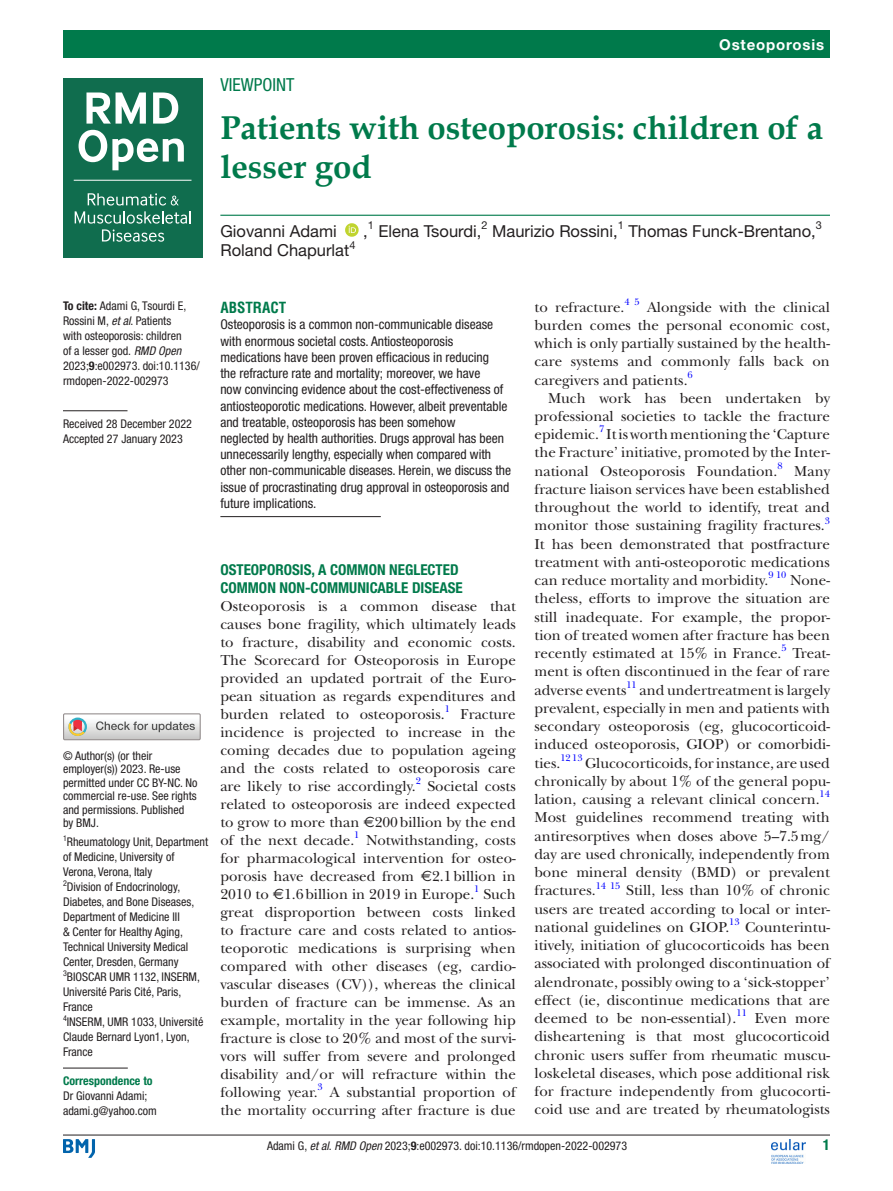
<style>
.page{position:relative;width:893px;height:1191px;background:#fff}
.page>*{position:absolute;margin:0;border:0;box-sizing:border-box;transform-origin:0 0}
.t1{font:700 33px/39px "Book Antiqua";color:#007a4b}
.t2{font:condensed 18px "Helvetica Neue LT Std";color:#007a4b}
.t3{font:16.5px "Helvetica Neue LT Std";color:#231f20}
.t4{font:15px/18.3px "New Baskerville";color:#231f20;text-align:justify}
.t5{font:700 condensed 15px/18px "Helvetica Neue LT Std";color:#007a4b}
.t6{font:700 15px "Helvetica Neue LT Std";letter-spacing:.055em;color:#fff}
.t7{font:700 condensed 15px "Helvetica";color:#007a4b}
.t8{font:condensed 13.5px/16.2px "Helvetica Neue LT Std";color:#231f20}
.t9{font:condensed 12px/15px "Helvetica Neue LT Std";color:#231f20}
.t10{font:700 condensed 12px "Helvetica Neue LT Std";color:#007a4b}
.t11{font:10.95px "Helvetica Neue LT Std";color:#231f20}
.t12{font:9.9px "New Baskerville";color:#00f}
.t13{font:condensed 7.95px "Helvetica Neue LT Std";color:#231f20}
.s1{font-weight:700}
.s2{font-style:italic}
</style>
<div class="page">
<hr style="left:63px;top:1134px;width:767px;height:1px;background:#231f20">
<img style="left:771px;top:1139px;width:35px;height:24px">
<svg style="left:63px;top:1139px;width:32px;height:18px"></svg>
<hr style="left:220px;top:215px;width:610px;height:1px;background:#007a4b">
<svg style="left:345px;top:223px;width:14px;height:14px"></svg>
<hr style="left:63px;top:410px;width:65px;height:1px;background:#231f20">
<hr style="left:63px;top:1067px;width:65px;height:1px;background:#231f20">
<div style="left:63px;top:713px;width:138px;height:27px;border:1px solid #969090"></div>
<svg style="left:64px;top:714px;width:136px;height:25px"></svg>
<div style="left:63px;top:78px;width:139px;height:179px;background:#106d4e"></div>
<svg style="left:86px;top:92px;width:60px;height:32px"></svg>
<svg style="left:153px;top:92px;width:25px;height:32px"></svg>
<svg style="left:79px;top:130px;width:105px;height:40px"></svg>
<hr style="left:74px;top:180px;width:117px;height:1px;background:#fff">
<svg style="left:88px;top:193px;width:91px;height:12px"></svg>
<svg style="left:75px;top:211px;width:116px;height:31px"></svg>
<div style="left:63px;top:31px;width:767px;height:27px;background:#007a4b"></div>
<hr style="left:220px;top:516px;width:161px;height:1px;background:#231f20">
<p class="t6" style="left:719px;top:35px;width:107px">Osteoporosis</p>
<p class="t2" style="left:220px;top:74px;width:75px">VIEWPOINT</p>
<h1 class="t1" style="left:220px;top:108px;width:605px">Patients with osteoporosis: children of a lesser god</h1>
<p class="t3" style="left:220px;top:221px;width:118px">Giovanni Adami</p>
<p class="t3" style="left:363px;top:221px;width:460px">,<sup>1</sup> Elena Tsourdi,<sup>2</sup> Maurizio Rossini,<sup>1</sup> Thomas Funck-Brentano,<sup>3</sup></p>
<p class="t3" style="left:220px;top:240px;width:130px">Roland Chapurlat</p>
<p class="t11" style="left:349px;top:238px;width:8px">4</p>
<p class="t9" style="left:63px;top:298px;width:138px"><span class="s1">To cite:</span> Adami G, Tsourdi E,<br>Rossini M, <span class="s2">et al</span>. Patients<br>with osteoporosis: children<br>of a lesser god. <span class="s2">RMD Open<br></span>2023;<span class="s1">9</span>:e002973. doi:10.1136/ rmdopen-2022-002973</p>
<p class="t9" style="left:63px;top:416px;width:130px">Received 28 December 2022<br>Accepted 27 January 2023</p>
<p class="t9" style="left:63px;top:748px;width:136px;line-height:13.5px">© Author(s) (or their employer(s)) 2023. Re-use permitted under CC BY-NC. No commercial re-use. See rights and permissions. Published by BMJ.</p>
<p class="t13" style="left:63px;top:833px;width:5px">1</p>
<p class="t9" style="left:63px;top:834px;width:147px;text-indent:4px">Rheumatology Unit, Department of Medicine, University of<br>Verona, Verona, Italy</p>
<p class="t13" style="left:63px;top:878px;width:5px">2</p>
<p class="t9" style="left:63px;top:879px;width:133px;text-indent:4px">Division of Endocrinology,<br>Diabetes, and Bone Diseases,<br>Department of Medicine III<br>&amp; Center for Healthy Aging,<br>Technical University Medical<br>Center, Dresden, Germany</p>
<p class="t13" style="left:63px;top:968px;width:5px">3</p>
<p class="t9" style="left:63px;top:969px;width:138px;text-indent:4px">BIOSCAR UMR 1132, INSERM,<br>Université Paris Cité, Paris,<br>France</p>
<p class="t13" style="left:63px;top:1013px;width:5px">4</p>
<p class="t9" style="left:63px;top:1014px;width:142px;text-indent:4px">INSERM, UMR 1033, Université<br>Claude Bernard Lyon1, Lyon,<br>France</p>
<p class="t10" style="left:63px;top:1073px;width:91px">Correspondence to</p>
<p class="t9" style="left:63px;top:1088px;width:95px">Dr Giovanni Adami; adami.g@yahoo.com</p>
<p class="t7" style="left:220px;top:298px;width:67px">ABSTRACT</p>
<p class="t8" style="left:220px;top:316px;width:292px">Osteoporosis is a common non-communicable disease with enormous societal costs. Antiosteoporosis medications have been proven efficacious in reducing<br>the refracture rate and mortality; moreover, we have<br>now convincing evidence about the cost-effectiveness of antiosteoporotic medications. However, albeit preventable and treatable, osteoporosis has been somehow<br>neglected by health authorities. Drugs approval has been unnecessarily lengthy, especially when compared with other non-communicable diseases. Herein, we discuss the issue of procrastinating drug approval in osteoporosis and future implications.</p>
<p class="t5" style="left:220px;top:560px;width:244px">OSTEOPOROSIS, A COMMON NEGLECTED<br>COMMON NON-COMMUNICABLE DISEASE</p>
<p class="t4" style="left:220px;top:597px;width:297px">Osteoporosis is a common disease that causes bone fragility, which ultimately leads to fracture, disability and economic costs.<br>The Scorecard for Osteoporosis in Europe provided an updated portrait of the Euro&shy;pean situation as regards expenditures and burden related to osteoporosis.</p>
<p class="t12" style="left:445px;top:703px;width:7px">1</p>
<p class="t4" style="left:220px;top:705px;width:297px;text-indent:240px">Fracture incidence is projected to increase in the coming decades due to population ageing and the costs related to osteoporosis care are likely to rise accordingly.</p>
<p class="t12" style="left:416px;top:775px;width:7px">2</p>
<p class="t4" style="left:220px;top:777px;width:297px;text-indent:207px">Societal costs related to osteoporosis are indeed expected to grow to more than 200billion by the end of the next decade.<sup>1</sup> Notwithstanding, costs for pharmacological intervention for osteo&shy;porosis have decreased from 2.1billion in 2010 to 1.6billion in 2019 in Europe.</p>
<p class="t12" style="left:474px;top:883px;width:7px">1</p>
<p class="t4" style="left:220px;top:885px;width:297px;text-indent:263px">Such great disproportion between costs linked to fracture care and costs related to antios&shy;teoporotic medications is surprising when compared with other diseases (eg, cardio&shy;vascular diseases (CV)), whereas the clinical burden of fracture can be immense. As an example, mortality in the year following hip fracture is close to 20% and most of the survi&shy;vors will suffer from severe and prolonged disability and/or will refracture within the following year.<sup>3</sup></p>
<p class="t4" style="left:220px;top:1083px;width:297px;text-align:right">A substantial proportion of<br>the mortality occurring after fracture is due</p>
<p class="t4" style="left:535px;top:297px;width:107px">to refracture.<sup>4</sup> <sup>5</sup></p>
<p class="t4" style="left:535px;top:297px;width:297px;text-indent:112px">Alongside with the clinical burden comes the personal economic cost, which is only partially sustained by the health&shy;care systems and commonly falls back on caregivers and patients.</p>
<p class="t12" style="left:688px;top:369px;width:7px">6</p>
<p class="t4" style="left:535px;top:389px;width:297px;text-indent:14px">Much work has been undertaken by professional societies to tackle the fracture epidemic.</p>
<p class="t12" style="left:599px;top:423px;width:7px">7</p>
<p class="t4" style="left:535px;top:425px;width:297px;text-indent:72px">It is worth mentioning the ‘Capture the Fracture’ initiative, promoted by the Inter&shy;national Osteoporosis Foundation.</p>
<p class="t12" style="left:777px;top:460px;width:7px">8</p>
<p class="t4" style="left:535px;top:462px;width:297px;text-indent:260px">Many fracture liaison services have been established throughout the world to identify, treat and monitor those sustaining fragility fractures.</p>
<p class="t12" style="left:825px;top:515px;width:7px">3</p>
<p class="t4" style="left:535px;top:535px;width:297px">It has been demonstrated that postfracture treatment with anti-osteoporotic medications can reduce mortality and morbidity.<sup>9</sup> <sup>10</sup> None&shy;theless, efforts to improve the situation are still inadequate. For example, the propor&shy;tion of treated women after fracture has been recently estimated at 15% in France.</p>
<p class="t12" style="left:781px;top:642px;width:7px">5</p>
<p class="t4" style="left:535px;top:644px;width:297px;text-indent:258px">Treat&shy;ment is often discontinued in the fear of rare adverse events</p>
<p class="t12" style="left:626px;top:679px;width:12px">11</p>
<p class="t4" style="left:535px;top:681px;width:297px;text-indent:105px">and undertreatment is largely prevalent, especially in men and patients with secondary osteoporosis (eg, glucocorticoid&shy;induced osteoporosis, GIOP) or comorbidi&shy;ties.</p>
<p class="t12" style="left:560px;top:752px;width:24px">12 13</p>
<p class="t4" style="left:535px;top:753px;width:297px;text-indent:51px">Glucocorticoids, for instance, are used chronically by about 1% of the general popu&shy;lation, causing a relevant clinical concern.</p>
<p class="t12" style="left:820px;top:788px;width:12px">14</p>
<p class="t4" style="left:535px;top:808px;width:297px">Most guidelines recommend treating with antiresorptives when doses above 5–7.5mg/ day are used chronically, independently from bone mineral density (BMD) or prevalent fractures.<sup>14</sup> <sup>15</sup> Still, less than 10% of chronic users are treated according to local or inter&shy;national guidelines on GIOP.</p>
<p class="t12" style="left:729px;top:916px;width:12px">13</p>
<p class="t4" style="left:535px;top:918px;width:297px;text-indent:210px">Counterintu&shy;itively, initiation of glucocorticoids has been associated with prolonged discontinuation of alendronate, possibly owing to a ‘sick-stopper’ effect (ie, discontinue medications that are deemed to be non-essential).</p>
<p class="t12" style="left:736px;top:1007px;width:12px">11</p>
<p class="t4" style="left:535px;top:1009px;width:297px;text-indent:220px">Even more disheartening is that most glucocorticoid chronic users suffer from rheumatic muscu&shy;loskeletal diseases, which pose additional risk for fracture independently from glucocorti&shy;coid use and are treated by rheumatologists</p>
<p class="t9" style="left:267px;top:1138px;width:362px">Adami G, <span class="s2">et al</span>. <span class="s2">RMD Open</span> 2023;<span class="s1">9</span>:e002973. doi:10.1136/rmdopen-2022-002973</p>
<p class="t5" style="left:823px;top:1135px;width:9px">1</p>
</div>
